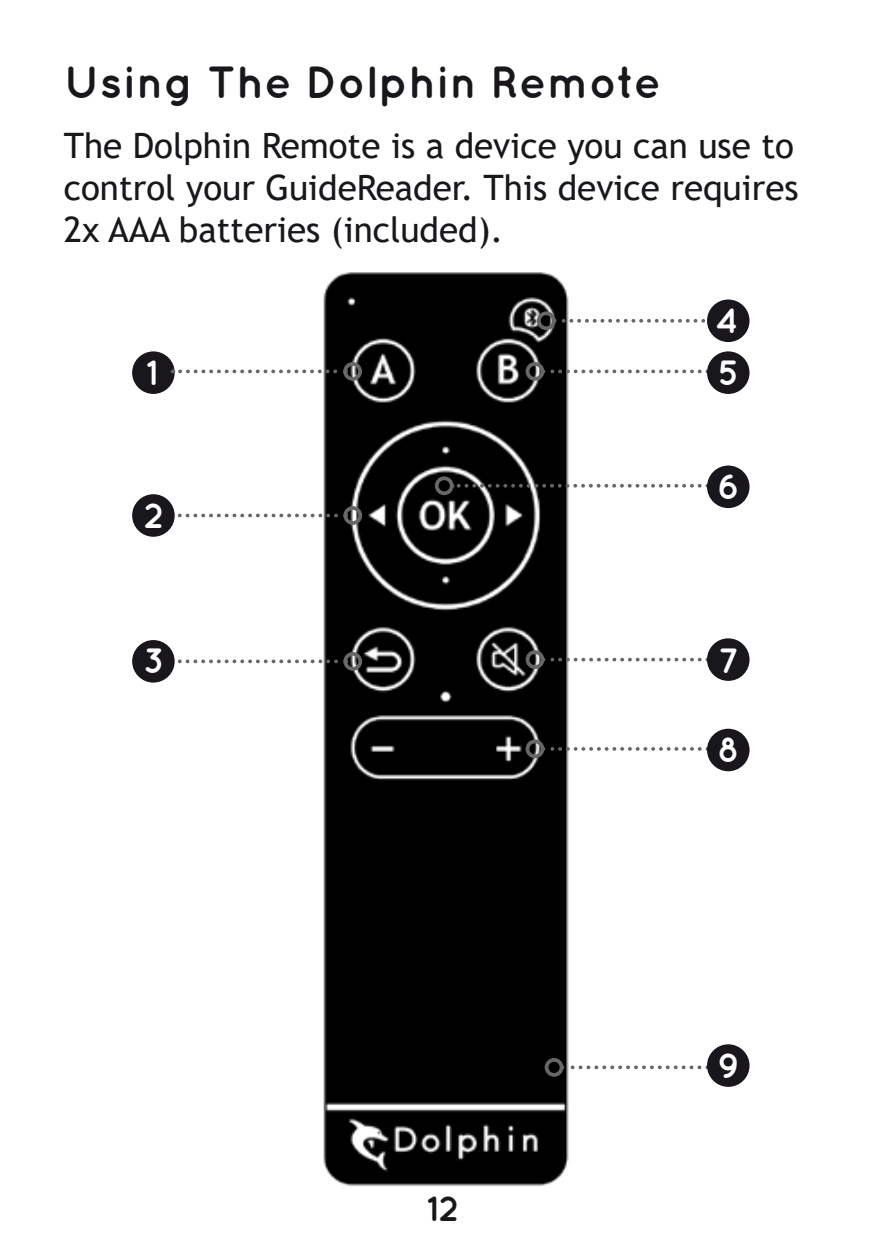
<style>
.page{position:relative;width:886px;height:1248px;background:#fff}
.page>*{position:absolute;margin:0;border:0;box-sizing:border-box;transform-origin:0 0}
.t1{font:700 45px "Quicksand";color:#1a171c}
.t2{font:35px/42px "Trebuchet MS";color:#1a171c}
.t3{font:700 35px/51.8px "Quicksand";color:#fff}
.t4{font:700 35px "Quicksand";color:#1a171c}
</style>
<div class="page">
<img style="left:319px;top:272px;width:257px;height:914px">
<svg style="left:556px;top:319px;width:150px;height:3px"></svg>
<div style="left:537px;top:311px;width:19px;height:19px;border:4px solid #666769;border-radius:50%"></div>
<div style="left:132px;top:351px;width:43px;height:43px;background:#1a171c;border-radius:50%"></div>
<svg style="left:180px;top:369px;width:163px;height:4px"></svg>
<div style="left:343px;top:362px;width:19px;height:19px;border:4px solid #666769;border-radius:50%"></div>
<svg style="left:544px;top:369px;width:163px;height:4px"></svg>
<div style="left:526px;top:362px;width:18px;height:19px;border:4px solid #666769;border-radius:50%"></div>
<svg style="left:177px;top:513px;width:166px;height:4px"></svg>
<div style="left:343px;top:506px;width:19px;height:19px;border:4px solid #666769;border-radius:50%"></div>
<svg style="left:454px;top:484px;width:253px;height:3px"></svg>
<div style="left:435px;top:476px;width:19px;height:19px;border:4px solid #666769;border-radius:50%"></div>
<svg style="left:544px;top:657px;width:163px;height:4px"></svg>
<div style="left:526px;top:650px;width:18px;height:19px;border:4px solid #666769;border-radius:50%"></div>
<svg style="left:177px;top:659px;width:166px;height:4px"></svg>
<div style="left:343px;top:652px;width:19px;height:18px;border:4px solid #666769;border-radius:50%"></div>
<svg style="left:544px;top:747px;width:163px;height:3px"></svg>
<div style="left:526px;top:739px;width:18px;height:19px;border:4px solid #666769;border-radius:50%"></div>
<svg style="left:563px;top:1065px;width:144px;height:4px"></svg>
<div style="left:545px;top:1057px;width:18px;height:19px;border:4px solid #666769;border-radius:50%"></div>
<div style="left:132px;top:494px;width:43px;height:42px;background:#1a171c;border-radius:50%"></div>
<div style="left:132px;top:640px;width:43px;height:42px;background:#1a171c;border-radius:50%"></div>
<div style="left:707px;top:299px;width:42px;height:43px;background:#1a171c;border-radius:50%"></div>
<div style="left:707px;top:351px;width:42px;height:43px;background:#1a171c;border-radius:50%"></div>
<div style="left:707px;top:465px;width:42px;height:43px;background:#1a171c;border-radius:50%"></div>
<div style="left:707px;top:638px;width:42px;height:42px;background:#1a171c;border-radius:50%"></div>
<div style="left:707px;top:728px;width:42px;height:43px;background:#1a171c;border-radius:50%"></div>
<div style="left:707px;top:1044px;width:42px;height:42px;background:#1a171c;border-radius:50%"></div>
<p class="t1" style="left:64px;top:55px;width:599px">Using The Dolphin Remote</p>
<p class="t2" style="left:64px;top:124px;width:736px">The Dolphin Remote is a device you can use to control your GuideReader. This device requires<br>2x AAA batteries (included).</p>
<p class="t3" style="left:146px;top:345px;width:13px">1</p>
<p class="t3" style="left:143px;top:488px;width:22px">2</p>
<p class="t3" style="left:143px;top:634px;width:23px">3</p>
<p class="t4" style="left:427px;top:1187px;width:34px">12</p>
<p class="t3" style="left:715px;top:293px;width:25px">4<br>5</p>
<p class="t3" style="left:717px;top:459px;width:24px">6</p>
<p class="t3" style="left:718px;top:634px;width:22px">7</p>
<p class="t3" style="left:718px;top:722px;width:24px">8</p>
<p class="t3" style="left:717px;top:1038px;width:24px">9</p>
</div>
